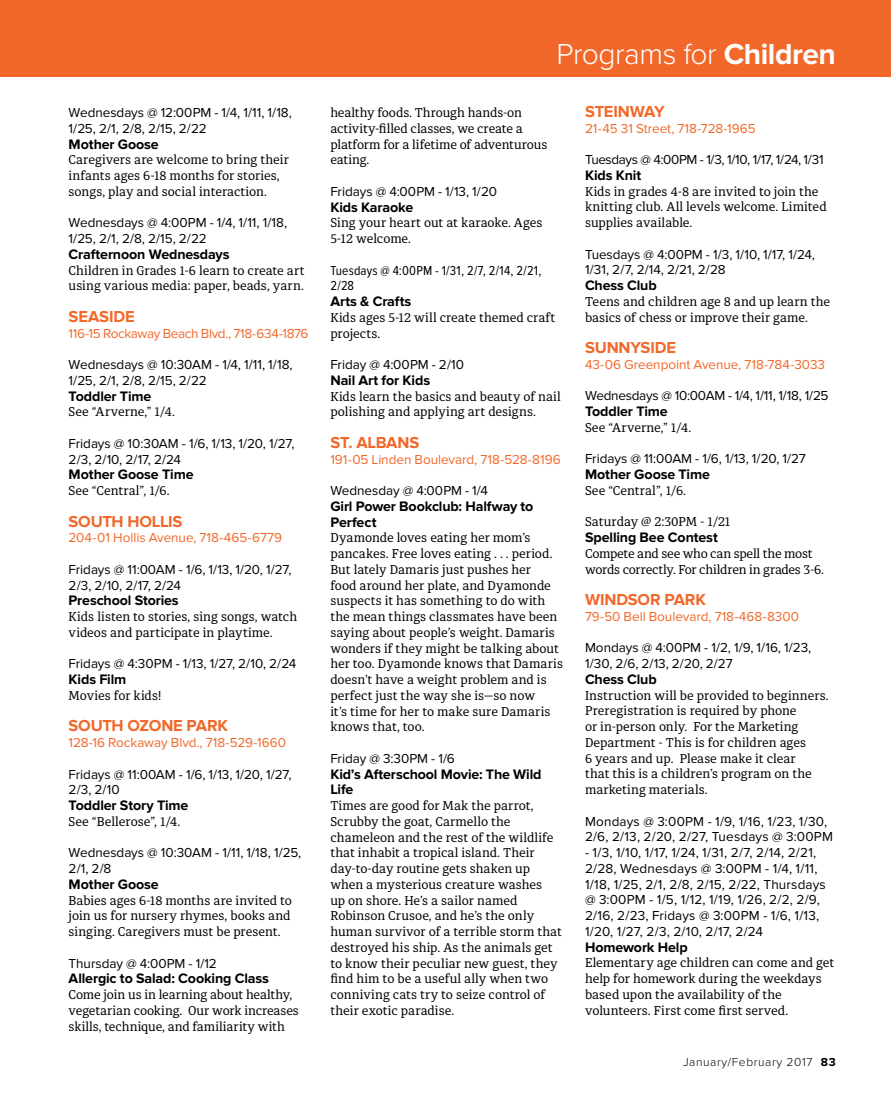
<style>
.page{position:relative;width:891px;height:1107px;background:#fff}
.page>*{position:absolute;margin:0;border:0;box-sizing:border-box;transform-origin:0 0}
.t1{font:300 30px "Proxima Nova";letter-spacing:-.015em;color:#fff}
.t2{font:700 16.5px "Proxima Nova";letter-spacing:-.01em;color:#f2682a}
.t3{font:700 14.25px/15.8px "Proxima Nova";letter-spacing:-.01em;color:#000}
.t4{font:13.5px/15.8px "Proxima Nova";letter-spacing:-.005em;color:#000}
.t5{font:13.5px "Proxima Nova";letter-spacing:-.005em;color:#f2682a}
.t6{font:13.5px/15.8px "Proxima Nova Cond";letter-spacing:.01em;color:#000}
.t7{font:13.5px "Proxima Nova";letter-spacing:-.03em;color:#000}
.t8{font:13.5px "Proxima Nova";letter-spacing:-.03em;color:#f2682a}
.t9{font:12.75px/15.8px "Diaria Pro";color:#000}
.t10{font:12.75px/15.8px "Diaria Pro";letter-spacing:-.02em;color:#000}
.t11{font:300 12px "Proxima Nova";letter-spacing:.05em;color:#000}
.s1{font-weight:700}
</style>
<div class="page">
<div style="left:0;top:0;width:891px;height:77px;background:#f2682a"></div>
<p class="t4" style="left:69px;top:105px;width:225px">Wednesdays @ 12:00PM - 1/4, 1/11, 1/18,<br>1/25, 2/1, 2/8, 2/15, 2/22</p>
<p class="t3" style="left:69px;top:137px;width:92px">Mother Goose</p>
<p class="t9" style="left:69px;top:152px;width:222px">Caregivers are welcome to bring their infants ages 6-18 months for stories, songs, play and social interaction.</p>
<p class="t4" style="left:69px;top:216px;width:220px">Wednesdays @ 4:00PM - 1/4, 1/11, 1/18,<br>1/25, 2/1, 2/8, 2/15, 2/22</p>
<p class="t3" style="left:69px;top:247px;width:162px">Crafternoon Wednesdays</p>
<p class="t9" style="left:69px;top:262px;width:237px">Children in Grades 1-6 learn to create art using various media: paper, beads, yarn.</p>
<p class="t2" style="left:69px;top:307px;width:68px">SEASIDE</p>
<p class="t8" style="left:69px;top:325px;width:241px">116-15 Rockaway Beach Blvd., 718-634-1876</p>
<p class="t4" style="left:69px;top:357px;width:226px">Wednesdays @ 10:30AM - 1/4, 1/11, 1/18,<br>1/25, 2/1, 2/8, 2/15, 2/22</p>
<p class="t3" style="left:69px;top:389px;width:84px">Toddler Time</p>
<p class="t9" style="left:69px;top:404px;width:108px">See “Arverne,” 1/4.</p>
<p class="t4" style="left:69px;top:436px;width:227px">Fridays @ 10:30AM - 1/6, 1/13, 1/20, 1/27,<br>2/3, 2/10, 2/17, 2/24</p>
<p class="t3" style="left:69px;top:468px;width:126px">Mother Goose Time</p>
<p class="t9" style="left:69px;top:483px;width:103px">See “Central”, 1/6.</p>
<p class="t2" style="left:69px;top:512px;width:115px">SOUTH HOLLIS</p>
<p class="t5" style="left:69px;top:530px;width:215px">204-01 Hollis Avenue, 718-465-6779</p>
<p class="t4" style="left:69px;top:562px;width:224px">Fridays @ 11:00AM - 1/6, 1/13, 1/20, 1/27,<br>2/3, 2/10, 2/17, 2/24</p>
<p class="t3" style="left:69px;top:594px;width:112px">Preschool Stories</p>
<p class="t9" style="left:69px;top:609px;width:230px">Kids listen to stories, sing songs, watch videos and participate in playtime.</p>
<p class="t4" style="left:69px;top:657px;width:229px">Fridays @ 4:30PM - 1/13, 1/27, 2/10, 2/24</p>
<p class="t3" style="left:69px;top:672px;width:59px">Kids Film</p>
<p class="t9" style="left:69px;top:688px;width:95px">Movies for kids!</p>
<p class="t2" style="left:69px;top:716px;width:161px">SOUTH OZONE PARK</p>
<p class="t5" style="left:69px;top:735px;width:219px">128-16 Rockaway Blvd., 718-529-1660</p>
<p class="t4" style="left:69px;top:767px;width:224px">Fridays @ 11:00AM - 1/6, 1/13, 1/20, 1/27,<br>2/3, 2/10</p>
<p class="t3" style="left:69px;top:798px;width:121px">Toddler Story Time</p>
<p class="t9" style="left:69px;top:814px;width:113px">See “Bellerose”, 1/4.</p>
<p class="t4" style="left:69px;top:846px;width:234px">Wednesdays @ 10:30AM - 1/11, 1/18, 1/25,<br>2/1, 2/8</p>
<p class="t3" style="left:69px;top:877px;width:92px">Mother Goose</p>
<p class="t9" style="left:69px;top:892px;width:225px">Babies ages 6-18 months are invited to join us for nursery rhymes, books and singing. Caregivers must be present.</p>
<p class="t4" style="left:69px;top:956px;width:150px">Thursday @ 4:00PM - 1/12</p>
<p class="t3" style="left:69px;top:972px;width:202px">Allergic to Salad: Cooking Class</p>
<p class="t9" style="left:69px;top:987px;width:232px">Come join us in learning about healthy, vegetarian cooking. Our work increases skills, technique, and familiarity with</p>
<h1 class="t1" style="left:556px;top:37px;width:281px">Programs for <span class="s1">Children</span></h1>
<h1 class="t1" style="left:559px;top:50px;width:278px">Programs for <span class="s1">All Ages</span></h1>
<p class="t9" style="left:330px;top:105px;width:219px">healthy foods. Through hands-on activity-filled classes, we create a platform for a lifetime of adventurous eating.</p>
<p class="t4" style="left:330px;top:184px;width:168px">Fridays @ 4:00PM - 1/13, 1/20</p>
<p class="t3" style="left:330px;top:200px;width:84px">Kids Karaoke</p>
<p class="t9" style="left:330px;top:215px;width:214px">Sing your heart out at karaoke. Ages<br>5-12 welcome.</p>
<p class="t6" style="left:330px;top:263px;width:213px">Tuesdays @ 4:00PM - 1/31, 2/7, 2/14, 2/21,<br>2/28</p>
<p class="t3" style="left:330px;top:294px;width:83px">Arts &amp; Crafts</p>
<p class="t9" style="left:330px;top:310px;width:227px">Kids ages 5-12 will create themed craft projects.</p>
<p class="t4" style="left:330px;top:357px;width:135px">Friday @ 4:00PM - 2/10</p>
<p class="t3" style="left:330px;top:373px;width:101px">Nail Art for Kids</p>
<p class="t9" style="left:330px;top:388px;width:232px">Kids learn the basics and beauty of nail polishing and applying art designs.</p>
<p class="t2" style="left:330px;top:433px;width:90px">ST. ALBANS</p>
<p class="t5" style="left:330px;top:451px;width:232px">191-05 Linden Boulevard, 718-528-8196</p>
<p class="t4" style="left:330px;top:483px;width:159px">Wednesday @ 4:00PM - 1/4</p>
<p class="t3" style="left:330px;top:499px;width:205px">Girl Power Bookclub: Halfway to<br>Perfect</p>
<p class="t9" style="left:330px;top:530px;width:234px">Dyamonde loves eating her mom’s pancakes. Free loves eating . . . period.<br>But lately Damaris just pushes her<br>food around her plate, and Dyamonde suspects it has something to do with the mean things classmates have been saying about people’s weight. Damaris wonders if they might be talking about her too. Dyamonde knows that Damaris doesn’t have a weight problem and is perfect just the way she is—so now<br>it’s time for her to make sure Damaris knows that, too.</p>
<p class="t4" style="left:330px;top:751px;width:126px">Friday @ 3:30PM - 1/6</p>
<p class="t3" style="left:330px;top:767px;width:213px">Kid’s Afterschool Movie: The Wild<br>Life</p>
<p class="t9" style="left:330px;top:798px;width:233px">Times are good for Mak the parrot, Scrubby the goat, Carmello the chameleon and the rest of the wildlife that inhabit a tropical island. Their day-to-day routine gets shaken up when a mysterious creature washes<br>up on shore. He’s a sailor named Robinson Crusoe, and he’s the only human survivor of a terrible storm that destroyed his ship. As the animals get to know their peculiar new guest, they find him to be a useful ally when two conniving cats try to seize control of their exotic paradise.</p>
<p class="t2" style="left:585px;top:102px;width:81px">STEINWAY</p>
<p class="t5" style="left:585px;top:120px;width:172px">21-45 31 Street, 718-728-1965</p>
<p class="t7" style="left:585px;top:152px;width:240px">Tuesdays @ 4:00PM - 1/3, 1/10, 1/17, 1/24, 1/31</p>
<p class="t3" style="left:585px;top:168px;width:58px">Kids Knit</p>
<p class="t9" style="left:585px;top:183px;width:243px">Kids in grades 4-8 are invited to join the knitting club. All levels welcome. Limited supplies available.</p>
<p class="t4" style="left:585px;top:247px;width:232px">Tuesdays @ 4:00PM - 1/3, 1/10, 1/17, 1/24,<br>1/31, 2/7, 2/14, 2/21, 2/28</p>
<p class="t3" style="left:585px;top:278px;width:73px">Chess Club</p>
<p class="t9" style="left:585px;top:294px;width:247px">Teens and children age 8 and up learn the basics of chess or improve their game.</p>
<p class="t2" style="left:585px;top:338px;width:93px">SUNNYSIDE</p>
<p class="t5" style="left:585px;top:357px;width:242px">43-06 Greenpoint Avenue, 718-784-3033</p>
<p class="t4" style="left:585px;top:389px;width:245px">Wednesdays @ 10:00AM - 1/4, 1/11, 1/18, 1/25</p>
<p class="t3" style="left:585px;top:404px;width:84px">Toddler Time</p>
<p class="t9" style="left:585px;top:420px;width:108px">See “Arverne,” 1/4.</p>
<p class="t4" style="left:585px;top:452px;width:222px">Fridays @ 11:00AM - 1/6, 1/13, 1/20, 1/27</p>
<p class="t3" style="left:585px;top:467px;width:126px">Mother Goose Time</p>
<p class="t9" style="left:585px;top:483px;width:103px">See “Central”, 1/6.</p>
<p class="t9" style="left:585px;top:514px;width:147px">Saturday @ 2:30PM - 1/21</p>
<p class="t3" style="left:585px;top:530px;width:134px">Spelling Bee Contest</p>
<p class="t10" style="left:585px;top:546px;width:241px">Compete and see who can spell the most words correctly. For children in grades 3-6.</p>
<p class="t2" style="left:585px;top:590px;width:122px">WINDSOR PARK</p>
<p class="t5" style="left:585px;top:609px;width:216px">79-50 Bell Boulevard, 718-468-8300</p>
<p class="t4" style="left:585px;top:641px;width:228px">Mondays @ 4:00PM - 1/2, 1/9, 1/16, 1/23,<br>1/30, 2/6, 2/13, 2/20, 2/27</p>
<p class="t3" style="left:585px;top:672px;width:73px">Chess Club</p>
<p class="t9" style="left:585px;top:687px;width:245px">Instruction will be provided to beginners.<br>Preregistration is required by phone<br>or in-person only. For the Marketing Department - This is for children ages<br>6 years and up. Please make it clear<br>that this is a children’s program on the marketing materials.</p>
<p class="t4" style="left:585px;top:814px;width:249px">Mondays @ 3:00PM - 1/9, 1/16, 1/23, 1/30,<br>2/6, 2/13, 2/20, 2/27, Tuesdays @ 3:00PM</p>
<p class="t4" style="left:585px;top:845px;width:242px">- 1/3, 1/10, 1/17, 1/24, 1/31, 2/7, 2/14, 2/21, 2/28, Wednesdays @ 3:00PM - 1/4, 1/11, 1/18, 1/25, 2/1, 2/8, 2/15, 2/22, Thursdays @ 3:00PM - 1/5, 1/12, 1/19, 1/26, 2/2, 2/9, 2/16, 2/23, Fridays @ 3:00PM - 1/6, 1/13, 1/20, 1/27, 2/3, 2/10, 2/17, 2/24</p>
<p class="t3" style="left:585px;top:940px;width:104px">Homework Help</p>
<p class="t9" style="left:585px;top:955px;width:251px">Elementary age children can come and get help for homework during the weekdays based upon the availability of the volunteers. First come first served.</p>
<p class="t11" style="left:683px;top:1055px;width:154px">January/February 2017 <span class="s1">83</span></p>
</div>
